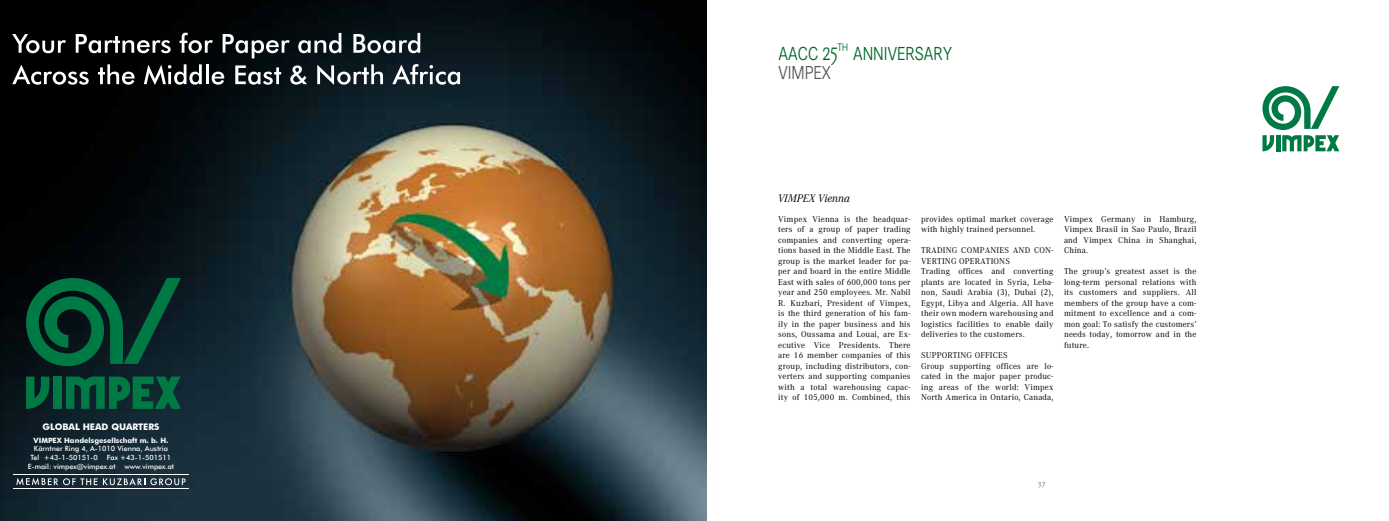
<style>
.page{position:relative;width:1389px;height:521px;background:#fff}
.page>*{position:absolute;margin:0;border:0;box-sizing:border-box;transform-origin:0 0}
.t1{font:300 26.25px/19.2px "Corporate SSC";letter-spacing:-.03em;color:#00672a;scale:.8 1}
.t2{font:italic 11.38px "Corporate A";color:#000}
.t3{font:700 9.01px "Futura BT";color:#fff}
.t4{font:8.75px/10.5px "Corporate A";letter-spacing:.02em;color:#000;text-align:justify}
.t5{font:7.88px "Corporate SSC";color:#707172}
.t6{font:500 7.26px/8.7px "Futura BT";color:#fff;text-align:center}
.t7{font:700 7.26px "Futura BT";color:#fff}
.s1{color:#58585a}
</style>
<div class="page">
<img style="left:0;top:0;width:707px;height:521px">
<svg style="left:66px;top:376px;width:115px;height:33px;background:#055b3c"></svg>
<div style="left:53px;top:376px;width:9px;height:33px;background:#007a45"></div>
<svg style="left:26px;top:376px;width:23px;height:33px"></svg>
<svg style="left:26px;top:278px;width:155px;height:88px;background:#04402d"></svg>
<svg style="left:12px;top:34px;width:54px;height:19px"></svg>
<svg style="left:76px;top:34px;width:95px;height:19px"></svg>
<svg style="left:180px;top:33px;width:33px;height:20px"></svg>
<svg style="left:223px;top:34px;width:67px;height:24px"></svg>
<svg style="left:298px;top:33px;width:43px;height:20px"></svg>
<svg style="left:353px;top:33px;width:67px;height:20px"></svg>
<svg style="left:12px;top:65px;width:77px;height:20px"></svg>
<svg style="left:98px;top:64px;width:37px;height:21px"></svg>
<svg style="left:144px;top:64px;width:58px;height:21px"></svg>
<hr style="left:206px;top:64px;width:3px;height:20px;background:#fff">
<svg style="left:212px;top:72px;width:12px;height:13px"></svg>
<svg style="left:235px;top:65px;width:46px;height:20px"></svg>
<svg style="left:290px;top:65px;width:17px;height:20px"></svg>
<svg style="left:317px;top:64px;width:66px;height:21px"></svg>
<svg style="left:392px;top:64px;width:68px;height:21px"></svg>
<svg style="left:16px;top:478px;width:81px;height:7px"></svg>
<svg style="left:103px;top:478px;width:83px;height:7px"></svg>
<hr style="left:13px;top:488px;width:176px;height:1px;background:#fff">
<hr style="left:13px;top:474px;width:176px;height:1px;background:#fff">
<svg style="left:1262px;top:86px;width:77px;height:65px"></svg>
<p class="t3" style="left:42px;top:422px;width:119px">GLOBAL HEAD QUARTERS</p>
<p class="t7" style="left:34px;top:436px;width:136px">VIMPEX Handelsgesellschaft m. b. H.</p>
<p class="t6" style="left:28px;top:444px;width:148px">Kärntner Ring 4, A-1010 Vienna, Austria<br>Tel +43-1-50151-0 Fax +43-1-501511<br>E-mail: vimpex@vimpex.at www.vimpex.at</p>
<h1 class="t1" style="left:778px;top:42px;width:219px">aacc 25<sup>th</sup> anniversary <span class="s1">vimpex</span></h1>
<h2 class="t2" style="left:778px;top:192px;width:73px">VIMPEX Vienna</h2>
<p class="t4" style="left:778px;top:214px;width:134px">Vimpex Vienna is the headquar&shy;ters of a group of paper trading companies and converting opera&shy;tions based in the Middle East. The group is the market leader for pa&shy;per and board in the entire Middle East with sales of 600,000 tons per year and 250 employees. Mr. Nabil R. Kuzbari, President of Vimpex, is the third generation of his fam&shy;ily in the paper business and his sons, Oussama and Louai, are Ex&shy;ecutive Vice Presidents. There are 16 member companies of this group, including distributors, con&shy;verters and supporting companies with a total warehousing capac&shy;ity of 105,000 m. Combined, this</p>
<p class="t4" style="left:921px;top:214px;width:134px">provides optimal market coverage with highly trained personnel.</p>
<p class="t4" style="left:921px;top:245px;width:134px;text-align:left">TRADING COMPANIES AND CON-<br>VERTING OPERATIONS<br>Trading offices and converting plants are located in Syria, Leba&shy;non, Saudi Arabia (3), Dubai (2),<br>Egypt, Libya and Algeria. All have their own modern warehousing and logistics facilities to enable daily deliveries to the customers.</p>
<p class="t4" style="left:921px;top:350px;width:134px;text-align:left">SUPPORTING OFFICES<br>Group supporting offices are lo&shy;cated in the major paper produc&shy;ing areas of the world: Vimpex<br>North America in Ontario, Canada,</p>
<p class="t4" style="left:1064px;top:214px;width:134px">Vimpex Germany in Hamburg, Vimpex Brasil in Sao Paulo, Brazil and Vimpex China in Shanghai, China.</p>
<p class="t4" style="left:1064px;top:266px;width:134px">The group’s greatest asset is the long-term personal relations with its customers and suppliers. All members of the group have a com&shy;mitment to excellence and a com&shy;mon goal: To satisfy the customers’ needs today, tomorrow and in the future.</p>
<p class="t5" style="left:1038px;top:479px;width:9px">37</p>
</div>
